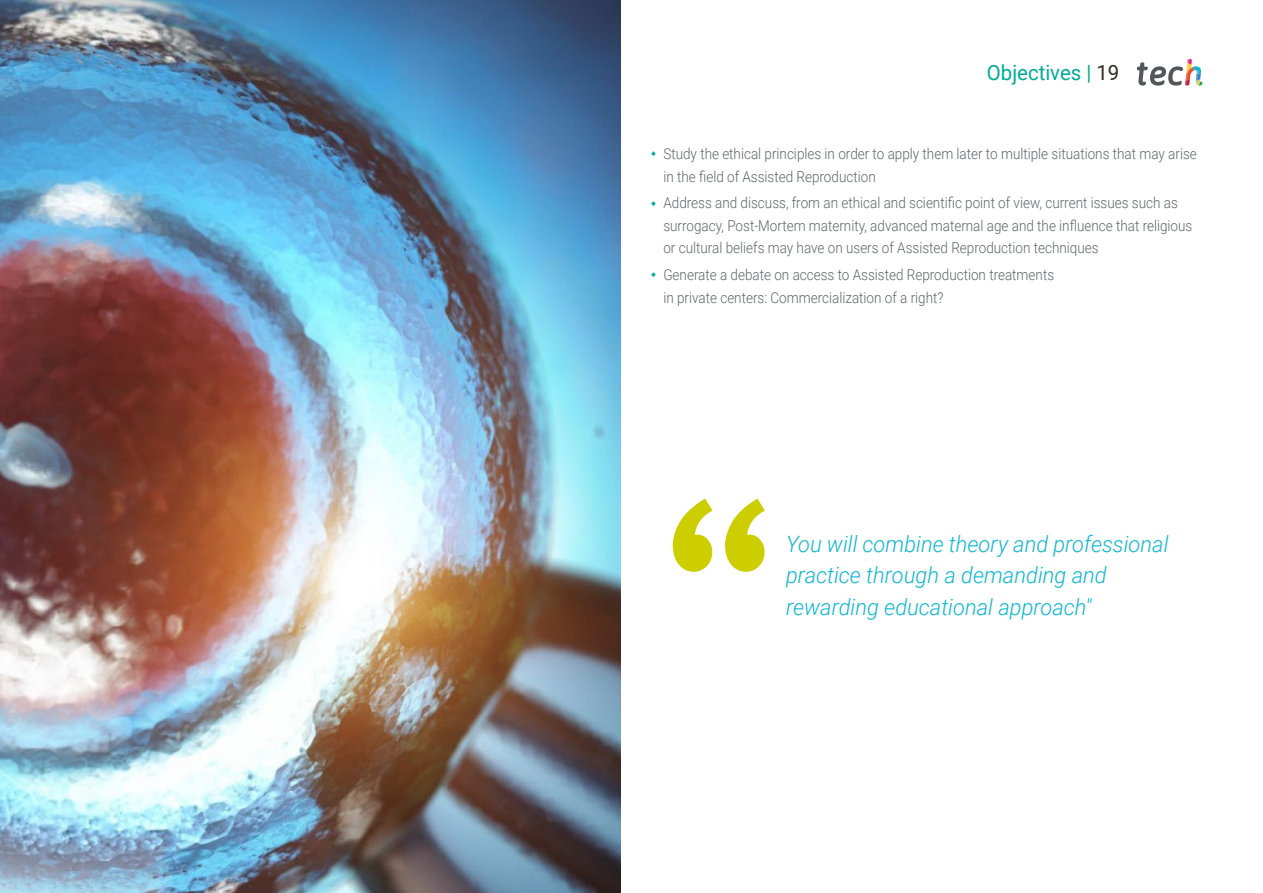
<style>
.page{position:relative;width:1263px;height:893px;background:#fff}
.page>*{position:absolute;margin:0;border:0;box-sizing:border-box;transform-origin:0 0}
.t1{font:italic 300 22.5px/31.5px "Roboto";color:#0fb6cf}
.t2{font:21px "Roboto";color:#00aa97}
.t3{font:300 15px/22.5px "Roboto";color:#61646a;scale:.9 1}
.s1{color:#312e20}
</style>
<div class="page">
<svg style="left:1137px;top:59px;width:65px;height:27px"></svg>
<img style="left:0;top:0;width:621px;height:893px">
<svg style="left:673px;top:499px;width:92px;height:73px"></svg>
<h2 class="t2" style="left:987px;top:57px;width:134px">Objectives | <span class="s1">19</span></h2>
<p class="t3" style="left:663px;top:142px;width:594px">Study the ethical principles in order to apply them later to multiple situations that may arise in the field of Assisted Reproduction</p>
<p class="t3" style="left:663px;top:191px;width:589px">Address and discuss, from an ethical and scientific point of view, current issues such as surrogacy, Post-Mortem maternity, advanced maternal age and the influence that religious or cultural beliefs may have on users of Assisted Reproduction techniques</p>
<p class="t3" style="left:663px;top:263px;width:436px">Generate a debate on access to Assisted Reproduction treatments in private centers: Commercialization of a right?</p>
<h1 class="t1" style="left:786px;top:527px;width:384px">You will combine theory and professional practice through a demanding and rewarding educational approach"</h1>
</div>
